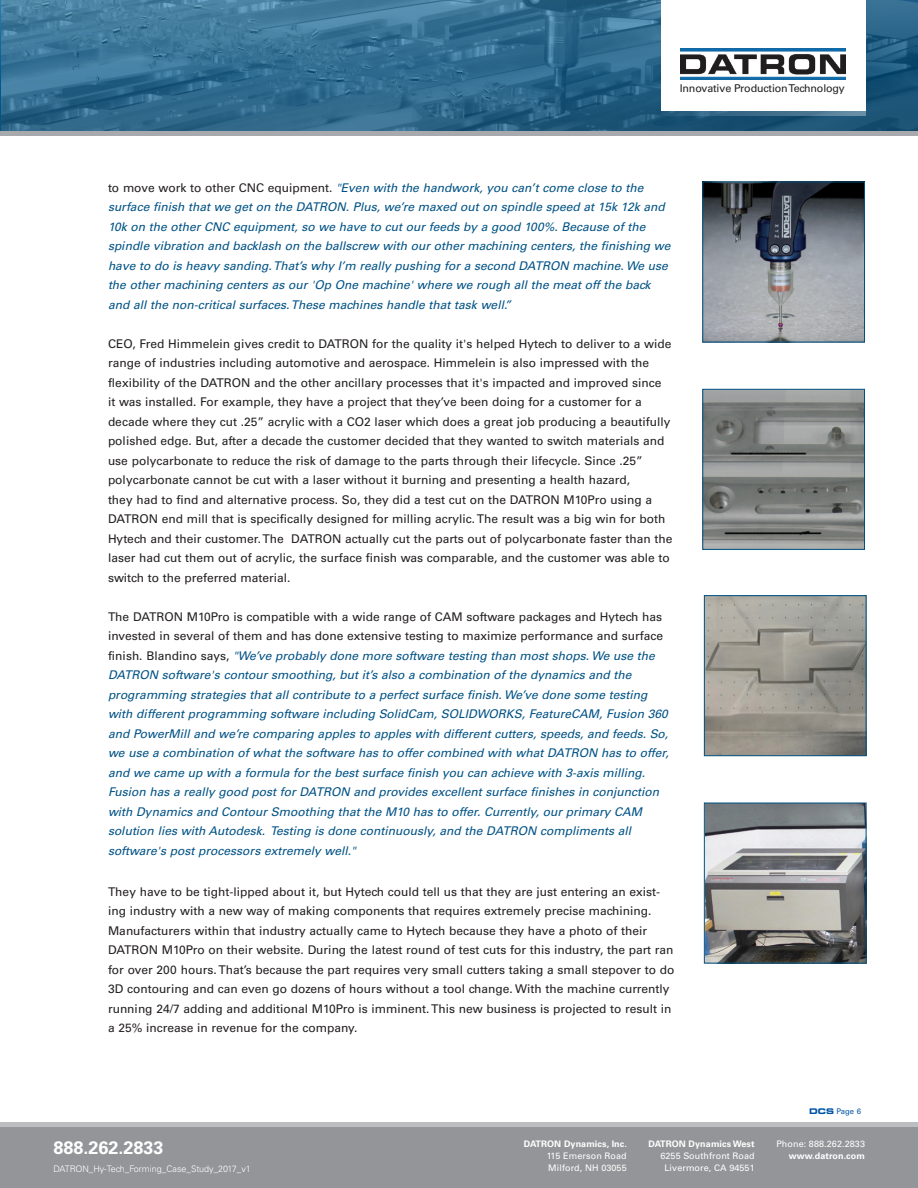
<style>
.page{position:relative;width:918px;height:1188px;background:#fff}
.page>*{position:absolute;margin:0;border:0;box-sizing:border-box;transform-origin:0 0}
.t1{font:700 18px "Univers LT";color:#fff}
.t2{font:12px/19.5px "Univers";color:#231f20}
.t3{font:italic 12px/19.5px "Univers";color:#005285}
.t4{font:10.8px "Univers LT";letter-spacing:-.015em;color:#231f20}
.t5{font:9px/12px "Univers LT";letter-spacing:.01em;color:#fff}
.t6{font:700 9px "Univers LT";letter-spacing:.01em;color:#fff}
.t7{font:300 9px "Univers";color:#fff}
.t8{font:7.8px "Univers";color:#0155a5}
.s1{font-style:normal;color:#231f20}
.s2{font-family:"Eurostile Bold Extended Two"}
</style>
<div class="page">
<div style="left:0;top:131px;width:918px;height:5px;background:#a8a9ad"></div>
<img style="left:1px;top:0;width:917px;height:131px">
<div style="left:661px;top:0;width:204px;height:111px;background:#fff"></div>
<svg style="left:661px;top:111px;width:204px;height:5px"></svg>
<img style="left:681px;top:49px;width:165px;height:31px">
<div style="left:1px;top:1122px;width:917px;height:66px;background:#939598"></div>
<hr style="left:0;top:1122px;width:918px;height:4px;background:#bcbdc0">
<img style="left:704px;top:184px;width:159px;height:156px">
<div style="left:702px;top:182px;width:163px;height:160px;border:1px solid #005285"></div>
<img style="left:704px;top:391px;width:159px;height:157px">
<div style="left:702px;top:389px;width:163px;height:161px;border:1px solid #005285"></div>
<img style="left:706px;top:597px;width:158px;height:157px">
<div style="left:704px;top:595px;width:162px;height:161px;border:1px solid #005285"></div>
<img style="left:706px;top:805px;width:158px;height:156px">
<div style="left:704px;top:803px;width:162px;height:160px;border:1px solid #005285"></div>
<p class="t4" style="left:680px;top:82px;width:167px">Innovative Production Technology</p>
<p class="t3" style="left:108px;top:178px;width:564px"><span class="s1">to move work to other CNC equipment.</span> "Even with the handwork, you can’t come close to the surface finish that we get on the DATRON. Plus, we’re maxed out on spindle speed at 15k 12k and 10k on the other CNC equipment, so we have to cut our feeds by a good 100%. Because of the spindle vibration and backlash on the ballscrew with our other machining centers, the finishing we have to do is heavy sanding. That’s why I’m really pushing for a second DATRON machine. We use the other machining centers as our 'Op One machine' where we rough all the meat off the back and all the non-critical surfaces. These machines handle that task well.”</p>
<p class="t2" style="left:108px;top:334px;width:566px">CEO, Fred Himmelein gives credit to DATRON for the quality it's helped Hytech to deliver to a wide range of industries including automotive and aerospace. Himmelein is also impressed with the flexibility of the DATRON and the other ancillary processes that it's impacted and improved since<br>it was installed. For example, they have a project that they’ve been doing for a customer for a decade where they cut .25” acrylic with a CO2 laser which does a great job producing a beautifully polished edge. But, after a decade the customer decided that they wanted to switch materials and use polycarbonate to reduce the risk of damage to the parts through their lifecycle. Since .25” polycarbonate cannot be cut with a laser without it burning and presenting a health hazard,<br>they had to find and alternative process. So, they did a test cut on the DATRON M10Pro using a DATRON end mill that is specifically designed for milling acrylic. The result was a big win for both Hytech and their customer. The DATRON actually cut the parts out of polycarbonate faster than the laser had cut them out of acrylic, the surface finish was comparable, and the customer was able to switch to the preferred material.</p>
<p class="t3" style="left:108px;top:607px;width:562px"><span class="s1">The DATRON M10Pro is compatible with a wide range of CAM software packages and Hytech has invested in several of them and has done extensive testing to maximize performance and surface finish. Blandino says,</span> "We’ve probably done more software testing than most shops. We use the DATRON software's contour smoothing, but it’s also a combination of the dynamics and the programming strategies that all contribute to a perfect surface finish. We’ve done some testing with different programming software including SolidCam, SOLIDWORKS, FeatureCAM, Fusion 360 and PowerMill and we’re comparing apples to apples with different cutters, speeds, and feeds. So, we use a combination of what the software has to offer combined with what DATRON has to offer, and we came up with a formula for the best surface finish you can achieve with 3-axis milling.<br>Fusion has a really good post for DATRON and provides excellent surface finishes in conjunction with Dynamics and Contour Smoothing that the M10 has to offer. Currently, our primary CAM solution lies with Autodesk. Testing is done continuously, and the DATRON compliments all software's post processors extremely well."</p>
<p class="t2" style="left:108px;top:882px;width:568px">They have to be tight-lipped about it, but Hytech could tell us that they are just entering an exist&shy;ing industry with a new way of making components that requires extremely precise machining.<br>Manufacturers within that industry actually came to Hytech because they have a photo of their DATRON M10Pro on their website. During the latest round of test cuts for this industry, the part ran for over 200 hours. That’s because the part requires very small cutters taking a small stepover to do 3D contouring and can even go dozens of hours without a tool change. With the machine currently running 24/7 adding and additional M10Pro is imminent. This new business is projected to result in a 25% increase in revenue for the company.</p>
<h1 class="t1" style="left:53px;top:1137px;width:112px">888.262.2833</h1>
<p class="t7" style="left:53px;top:1163px;width:199px">DATRON_Hy-Tech_Forming_Case_Study_2017_v1</p>
<p class="t6" style="left:524px;top:1139px;width:105px">DATRON Dynamics, Inc.</p>
<p class="t5" style="left:547px;top:1150px;width:82px">115 Emerson Road<br>Milford, NH 03055</p>
<p class="t6" style="left:648px;top:1139px;width:108px">DATRON Dynamics West</p>
<p class="t5" style="left:660px;top:1150px;width:96px;text-align:center">6255 Southfront Road<br>Livermore, CA 94551</p>
<p class="t8" style="left:809px;top:1107px;width:53px"><span class="s2">DCS</span> Page 6</p>
<p class="t5" style="left:776px;top:1138px;width:90px">Phone: 888.262.2833</p>
<p class="t6" style="left:789px;top:1151px;width:78px">www.datron.com</p>
</div>
